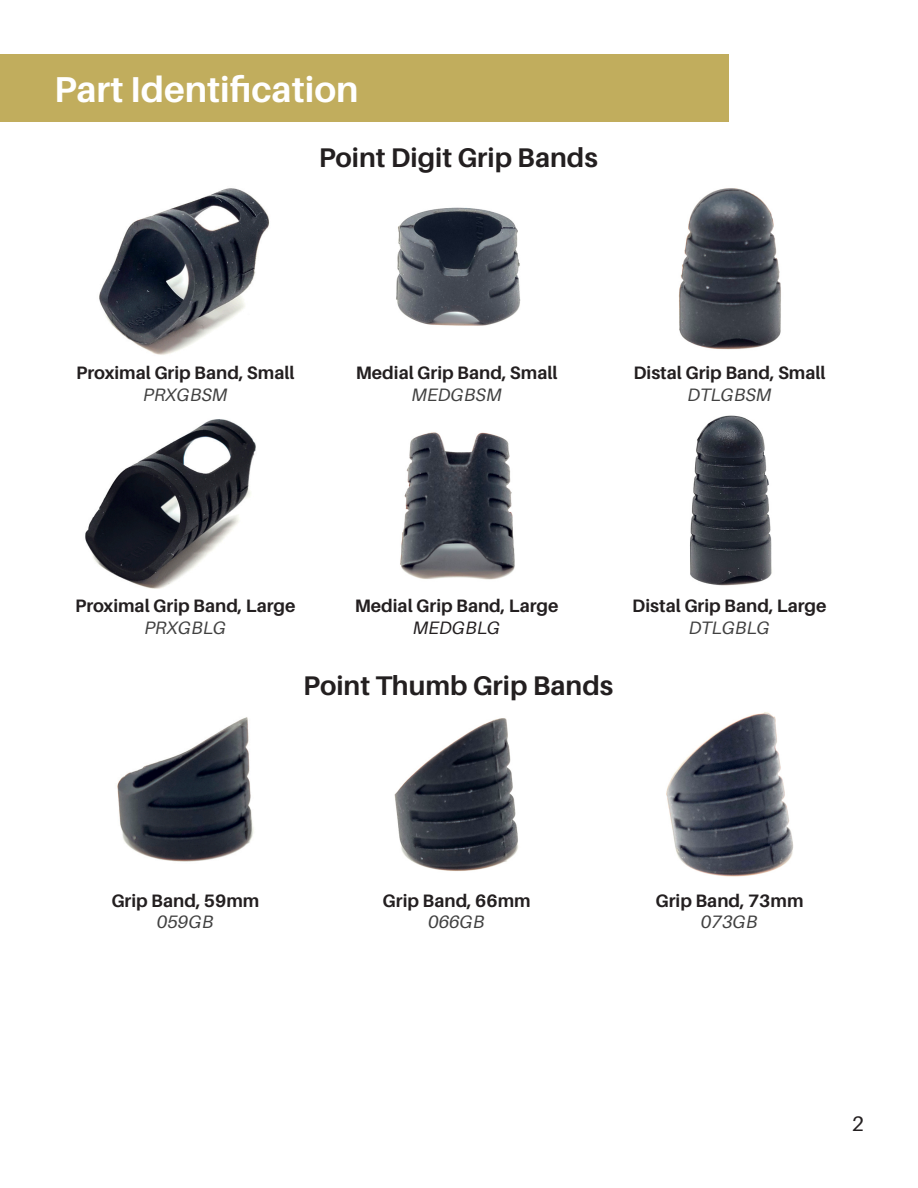
<style>
.page{position:relative;width:918px;height:1188px;background:#fff}
.page>*{position:absolute;margin:0;border:0;box-sizing:border-box;transform-origin:0 0}
.t1{font:700 36px "Aileron";color:#fff}
.t2{font:700 27px "Aileron";color:#231f20}
.t3{font:21px "Aileron";color:#231f20}
.t4{font:700 18px "Aileron";color:#231f20}
.t5{font:italic 18px "Aileron";color:#414141}
.t6{font:italic 18px "Aileron";color:#231f20}
</style>
<div class="page">
<img style="left:99px;top:188px;width:171px;height:167px">
<img style="left:396px;top:207px;width:125px;height:119px">
<img style="left:679px;top:188px;width:102px;height:162px">
<img style="left:85px;top:419px;width:171px;height:169px">
<img style="left:400px;top:432px;width:115px;height:148px">
<img style="left:690px;top:415px;width:82px;height:171px">
<img style="left:117px;top:717px;width:137px;height:145px">
<img style="left:394px;top:718px;width:124px;height:153px">
<img style="left:666px;top:712px;width:127px;height:165px">
<div style="left:0;top:54px;width:729px;height:68px;background:#c1ad5d"></div>
<p class="t1" style="left:54px;top:69px;width:306px">Part Identification</p>
<p class="t2" style="left:319px;top:143px;width:281px">Point Digit Grip Bands</p>
<p class="t4" style="left:76px;top:363px;width:220px">Proximal Grip Band, Small</p>
<p class="t5" style="left:143px;top:384px;width:86px">PRXGBSM</p>
<p class="t4" style="left:356px;top:363px;width:203px">Medial Grip Band, Small</p>
<p class="t5" style="left:412px;top:384px;width:92px">MEDGBSM</p>
<p class="t4" style="left:633px;top:363px;width:194px">Distal Grip Band, Small</p>
<p class="t5" style="left:687px;top:384px;width:86px">DTLGBSM</p>
<p class="t4" style="left:75px;top:596px;width:222px">Proximal Grip Band, Large</p>
<p class="t5" style="left:144px;top:618px;width:83px">PRXGBLG</p>
<p class="t4" style="left:355px;top:596px;width:205px">Medial Grip Band, Large</p>
<p class="t6" style="left:413px;top:618px;width:89px">MEDGBLG</p>
<p class="t2" style="left:303px;top:670px;width:311px">Point Thumb Grip Bands</p>
<p class="t4" style="left:632px;top:596px;width:196px">Distal Grip Band, Large</p>
<p class="t5" style="left:689px;top:618px;width:83px">DTLGBLG</p>
<p class="t4" style="left:111px;top:890px;width:150px">Grip Band, 59mm</p>
<p class="t5" style="left:157px;top:912px;width:58px">059GB</p>
<p class="t4" style="left:383px;top:890px;width:150px">Grip Band, 66mm</p>
<p class="t5" style="left:428px;top:912px;width:58px">066GB</p>
<p class="t4" style="left:655px;top:890px;width:150px">Grip Band, 73mm</p>
<p class="t5" style="left:701px;top:912px;width:58px">073GB</p>
<p class="t3" style="left:852px;top:1112px;width:14px">2</p>
</div>
